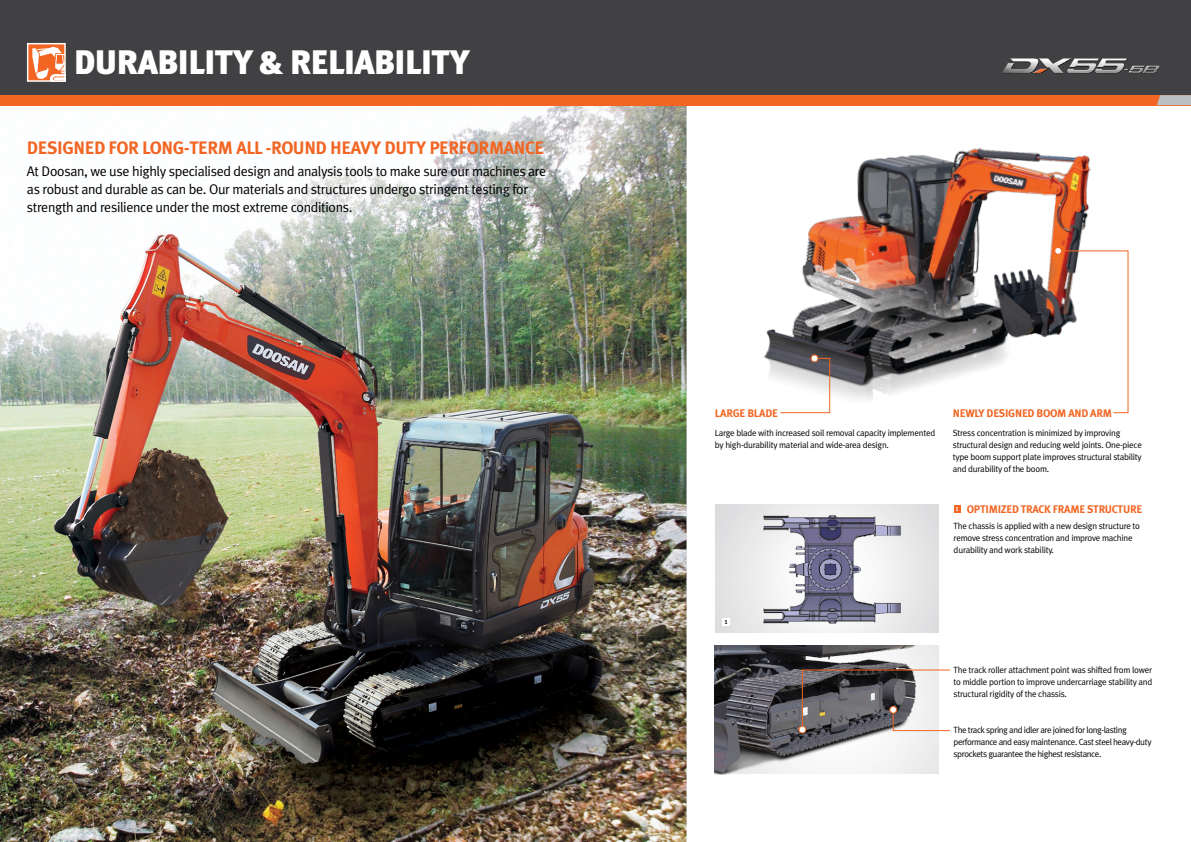
<style>
.page{position:relative;width:1191px;height:842px;background:#fff}
.page>*{position:absolute;margin:0;border:0;box-sizing:border-box;transform-origin:0 0}
.t1{font:900 34px "Meta Plus Lining";letter-spacing:-.025em;color:#fff}
.t2{font:700 18px "Meta Plus Lining";letter-spacing:-.025em;color:#f26522}
.t3{font:14px/18px "Meta Plus Lining Normal";letter-spacing:-.025em;color:#000}
.t4{font:700 11px "Meta Plus Lining";letter-spacing:-.025em;color:#f26522}
.t5{font:9px/12px "Meta Plus Lining Normal";letter-spacing:-.025em;color:#000}
.t6{font:9px/12px "Meta Plus Normal";letter-spacing:-.045em;color:#000}
.t7{font:700 6px "Meta Plus Lining";color:#fff}
.t8{font:700 6px "Meta Plus Lining";color:#000}
</style>
<div class="page">
<img style="left:0;top:0;width:1191px;height:842px">
<h1 class="t1" style="left:74px;top:43px;width:397px">DURABILITY &amp; RELIABILITY</h1>
<h2 class="t2" style="left:27px;top:137px;width:516px">DESIGNED FOR LONG-TERM ALL -ROUND HEAVY DUTY PERFORMANCE</h2>
<p class="t3" style="left:27px;top:162px;width:521px">At Doosan, we use highly specialised design and analysis tools to make sure our machines are as robust and durable as can be. Our materials and structures undergo stringent testing for strength and resilience under the most extreme conditions.</p>
<p class="t4" style="left:715px;top:407px;width:58px">LARGE BLADE</p>
<p class="t4" style="left:953px;top:407px;width:8px">NEW</p>
<p class="t4" style="left:974px;top:407px;width:139px">LY DESIGNED BOOM AND ARM</p>
<p class="t5" style="left:715px;top:427px;width:222px">Large blade with increased soil removal capacity implemented by high-durability material and wide-area design.</p>
<p class="t5" style="left:953px;top:427px;width:190px">Stress concentration is minimized by improving structural design and reducing weld joints. One-piece type boom support plate improves structural stability and durability of the boom.</p>
<p class="t4" style="left:966px;top:503px;width:7px">OPTI</p>
<p class="t4" style="left:988px;top:503px;width:154px">MIZED TRACK FRAME STRUCTURE</p>
<p class="t5" style="left:953px;top:520px;width:188px">The chassis is applied with a new design structure to remove stress concentration and improve machine durability and work stability.</p>
<p class="t7" style="left:955px;top:506px;width:5px">1</p>
<p class="t8" style="left:724px;top:619px;width:5px">1</p>
<p class="t5" style="left:953px;top:663px;width:200px;text-align:justify">The track roller attachment point was shifted from lower to middle portion to improve undercarriage stability and structural rigidity of the chassis.</p>
<p class="t6" style="left:953px;top:723px;width:199px">The track spring and idler are joined for long-lasting performance and easy maintenance. Cast steel heavy-duty sprockets guarantee the highest resistance.</p>
</div>
